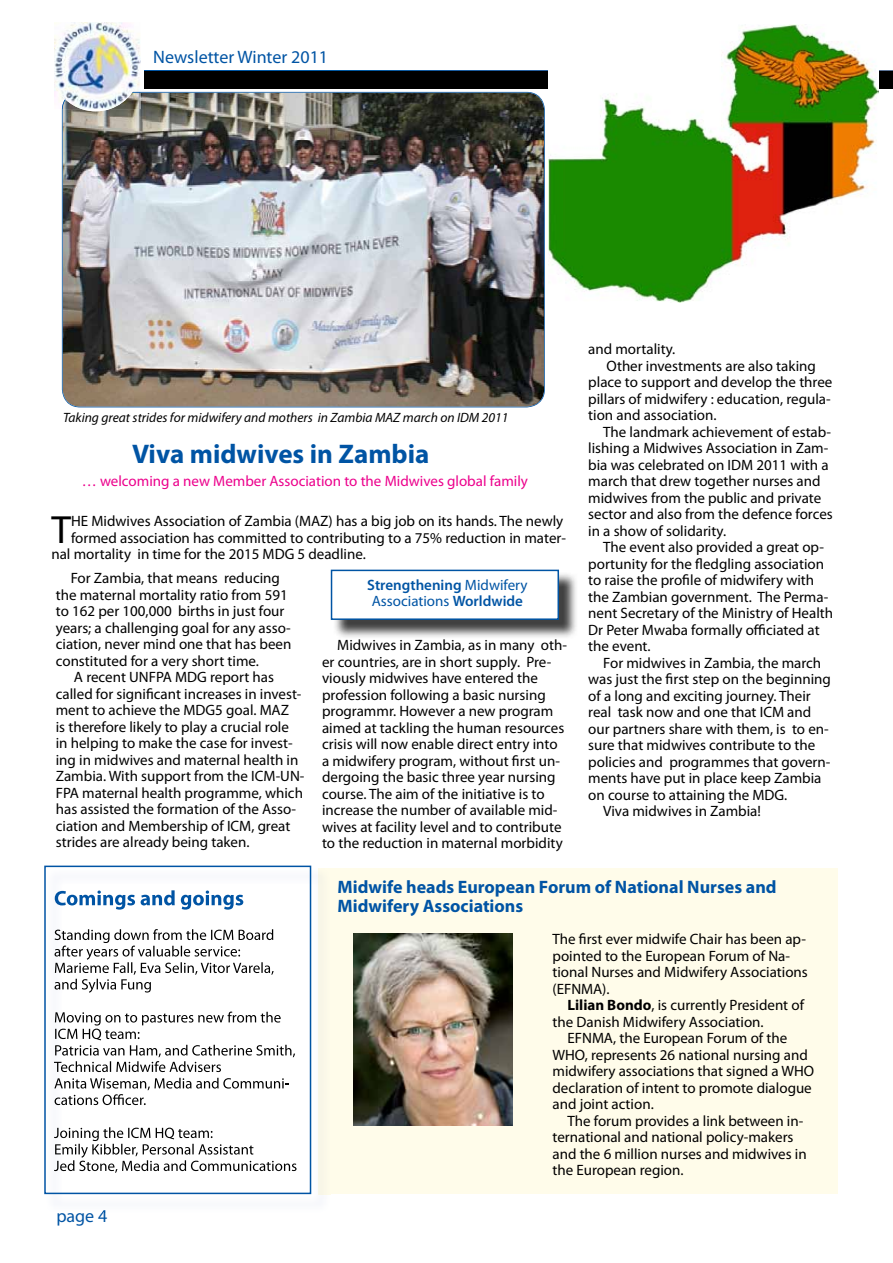
<style>
.page{position:relative;width:893px;height:1263px;background:#fff}
.page>*{position:absolute;margin:0;border:0;box-sizing:border-box;transform-origin:0 0}
.t1{font:39.45px "Myriad Pro";color:#000}
.t2{font:700 27px "Myriad Pro";color:#0054a4}
.t3{font:700 18px/19.8px "Myriad Pro";color:#0054a4}
.t4{font:18px "Myriad Pro";color:#0054a4}
.t5{font:15px/16.5px "Myriad Pro";color:#000}
.t6{font:15px "Myriad Pro";color:#ec008c}
.t7{font:600 15px/16.5px "Myriad Pro";color:#0054a4;text-align:center}
.t8{font:italic 13.5px "Myriad Pro";color:#000}
.s1{font-weight:400}
.s2{font-weight:700}
</style>
<div class="page">
<img style="left:62px;top:92px;width:483px;height:315px">
<div style="left:318px;top:868px;width:520px;height:326px;background:#fffcea"></div>
<div style="left:145px;top:71px;width:748px;height:17px;background:#000"></div>
<img style="left:548px;top:24px;width:330px;height:279px">
<img style="left:54px;top:22px;width:86px;height:87px">
<img style="left:62px;top:92px;width:78px;height:17px">
<img style="left:335px;top:573px;width:241px;height:64px">
<div style="left:332px;top:570px;width:226px;height:49px;background:#fff"></div>
<div style="left:331px;top:570px;width:228px;height:50px;border:2px solid #0054a4"></div>
<img style="left:354px;top:933px;width:158px;height:193px">
<img style="left:46px;top:868px;width:284px;height:327px">
<img style="left:101px;top:1210px;width:5px;height:3px">
<img style="left:318px;top:868px;width:12px;height:326px">
<img style="left:55px;top:890px;width:188px;height:20px">
<img style="left:55px;top:929px;width:219px;height:14px">
<img style="left:55px;top:945px;width:189px;height:15px">
<img style="left:55px;top:962px;width:219px;height:13px">
<img style="left:55px;top:979px;width:97px;height:14px">
<img style="left:55px;top:1011px;width:226px;height:14px">
<img style="left:55px;top:1028px;width:85px;height:12px">
<img style="left:55px;top:1045px;width:241px;height:12px">
<img style="left:54px;top:1061px;width:167px;height:11px">
<img style="left:54px;top:1078px;width:230px;height:12px">
<img style="left:55px;top:1094px;width:91px;height:11px">
<img style="left:54px;top:1127px;width:159px;height:14px">
<img style="left:55px;top:1144px;width:198px;height:14px">
<img style="left:54px;top:1160px;width:244px;height:13px">
<div style="left:44px;top:866px;width:267px;height:328px;border:2px solid #0054a4"></div>
<p class="t4" style="left:153px;top:46px;width:176px">Newsletter Winter 2011</p>
<p class="t8" style="left:63px;top:409px;width:447px">Taking great strides for midwifery and mothers in Zambia MAZ march on IDM 2011</p>
<h2 class="t2" style="left:132px;top:436px;width:299px">Viva midwives in Zambia</h2>
<p class="t6" style="left:82px;top:472px;width:448px">… welcoming a new Member Association to the Midwives global family</p>
<h1 class="t1" style="left:51px;top:505px;width:21px">T</h1>
<p class="t5" style="left:71px;top:513px;width:494px">HE Midwives Association of Zambia (MAZ) has a big job on its hands. The newly</p>
<p class="t5" style="left:71px;top:529px;width:496px">formed association has committed to contributing to a 75% reduction in mater-</p>
<p class="t5" style="left:51px;top:546px;width:316px">nal mortality in time for the 2015 MDG 5 deadline.</p>
<p class="t5" style="left:56px;top:570px;width:237px;text-indent:15px">For Zambia, that means reducing the maternal mortality ratio from 591 to 162 per 100,000 births in just four years; a challenging goal for any asso&shy;ciation, never mind one that has been constituted for a very short time.</p>
<p class="t5" style="left:56px;top:669px;width:250px;text-indent:18px">A recent UNFPA MDG report has called for significant increases in invest&shy;ment to achieve the MDG5 goal. MAZ<br>is therefore likely to play a crucial role in helping to make the case for invest&shy;ing in midwives and maternal health in Zambia. With support from the ICM-UN-FPA maternal health programme, which has assisted the formation of the Asso&shy;ciation and Membership of ICM, great strides are already being taken.</p>
<p class="t7" style="left:367px;top:576px;width:162px">Strengthening <span class="s1">Midwifery<br>Associations</span> Worldwide</p>
<p class="t5" style="left:322px;top:636px;width:246px;text-indent:15px">Midwives in Zambia, as in many oth&shy;er countries, are in short supply. Pre&shy;viously midwives have entered the profession following a basic nursing programmr. However a new program aimed at tackling the human resources crisis will now enable direct entry into a midwifery program, without first un&shy;dergoing the basic three year nursing course. The aim of the initiative is to increase the number of available mid&shy;wives at facility level and to contribute to the reduction in maternal morbidity</p>
<p class="t5" style="left:588px;top:341px;width:89px">and mortality.</p>
<p class="t5" style="left:606px;top:357px;width:211px">Other investments are also taking</p>
<p class="t5" style="left:588px;top:374px;width:246px">place to support and develop the three</p>
<p class="t5" style="left:588px;top:390px;width:244px">pillars of midwifery : education, regula-</p>
<p class="t5" style="left:588px;top:407px;width:130px">tion and association.</p>
<p class="t5" style="left:603px;top:423px;width:229px">The landmark achievement of estab-</p>
<p class="t5" style="left:588px;top:440px;width:242px">lishing a Midwives Association in Zam-</p>
<p class="t5" style="left:588px;top:456px;width:242px">bia was celebrated on IDM 2011 with a</p>
<p class="t5" style="left:588px;top:473px;width:234px">march that drew together nurses and</p>
<p class="t5" style="left:588px;top:489px;width:234px">midwives from the public and private</p>
<p class="t5" style="left:588px;top:506px;width:246px">sector and also from the defence forces</p>
<p class="t5" style="left:588px;top:522px;width:139px">in a show of solidarity.</p>
<p class="t5" style="left:603px;top:539px;width:222px">The event also provided a great op-</p>
<p class="t5" style="left:588px;top:555px;width:237px">portunity for the fledgling association</p>
<p class="t5" style="left:588px;top:572px;width:227px">to raise the profile of midwifery with</p>
<p class="t5" style="left:588px;top:588px;width:242px">the Zambian government. The Perma-</p>
<p class="t5" style="left:588px;top:605px;width:246px">nent Secretary of the Ministry of Health</p>
<p class="t5" style="left:588px;top:621px;width:233px">Dr Peter Mwaba formally officiated at</p>
<p class="t5" style="left:588px;top:638px;width:64px">the event.</p>
<p class="t5" style="left:603px;top:654px;width:220px">For midwives in Zambia, the march</p>
<p class="t5" style="left:588px;top:671px;width:244px">was just the first step on the beginning</p>
<p class="t5" style="left:588px;top:687px;width:224px">of a long and exciting journey. Their</p>
<p class="t5" style="left:588px;top:704px;width:225px">real task now and one that ICM and</p>
<p class="t5" style="left:588px;top:720px;width:242px">our partners share with them, is to en-</p>
<p class="t5" style="left:588px;top:737px;width:229px">sure that midwives contribute to the</p>
<p class="t5" style="left:588px;top:753px;width:244px">policies and programmes that govern-</p>
<p class="t5" style="left:588px;top:770px;width:235px">ments have put in place keep Zambia</p>
<p class="t5" style="left:588px;top:786px;width:201px">on course to attaining the MDG.</p>
<p class="t5" style="left:603px;top:803px;width:159px">Viva midwives in Zambia!</p>
<p class="t3" style="left:338px;top:876px;width:441px">Midwife heads European Forum of National Nurses and<br>Midwifery Associations</p>
<p class="t4" style="left:56px;top:1205px;width:53px">page 4</p>
<p class="t5" style="left:552px;top:931px;width:257px">The first ever midwife Chair has been ap&shy;pointed to the European Forum of Na&shy;tional Nurses and Midwifery Associations (EFNMA).</p>
<p class="t5" style="left:552px;top:997px;width:253px;text-indent:15px"><span class="s2">Lilian Bondo</span>, is currently President of the Danish Midwifery Association.</p>
<p class="t5" style="left:552px;top:1030px;width:263px;text-indent:15px">EFNMA, the European Forum of the WHO, represents 26 national nursing and midwifery associations that signed a WHO declaration of intent to promote dialogue and joint action.</p>
<p class="t5" style="left:552px;top:1112px;width:256px;text-indent:15px">The forum provides a link between in&shy;ternational and national policy-makers and the 6 million nurses and midwives in the European region.</p>
</div>
